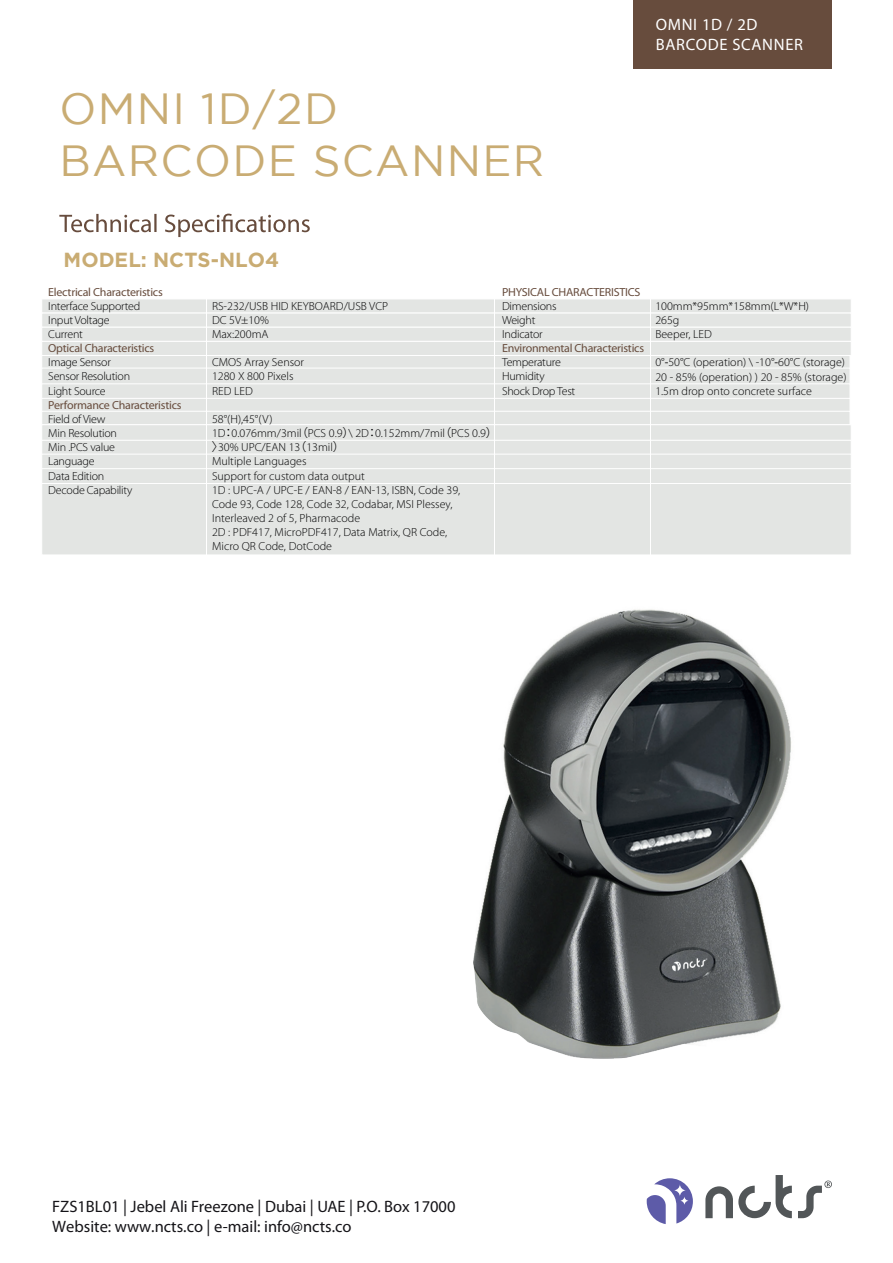
<style>
.page{position:relative;width:893px;height:1263px;background:#fff}
.page>*{position:absolute;margin:0;border:0;box-sizing:border-box;transform-origin:0 0}
.t1{font:43.5px/52.2px "Gotham";letter-spacing:.03em;color:#c9ac73}
.t2{font:700 20.4px "Gotham";color:#c9ac73}
.t3{font:16.5px/19.8px "Myriad Pro";color:#151418}
.t4{font:16.5px "Myriad Pro";letter-spacing:.04em;color:#fff}
.t5{font:300 11.7px/14.1px "Myriad Pro";color:#000001}
.t6{font:300 11.7px/14.1px "Myriad Pro";letter-spacing:-.02em;color:#000001}
.t7{font:11.7px "Myriad Pro";letter-spacing:-.02em;color:#674c3d}
.s1{font-family:"Koz Go Pr 6 N";font-weight:400}
.s2{font-weight:400}
</style>
<div class="page">
<svg style="left:705px;top:1175px;width:87px;height:43px"></svg>
<svg style="left:647px;top:1178px;width:46px;height:46px"></svg>
<svg style="left:798px;top:1180px;width:34px;height:38px"></svg>
<div style="left:41px;top:298px;width:810px;height:15px;background:#e3e5e3;border:1px solid #fff"></div>
<div style="left:41px;top:284px;width:810px;height:15px;background:#fff"></div>
<div style="left:41px;top:313px;width:810px;height:14px;background:#e3e5e3;border:1px solid #fff"></div>
<div style="left:41px;top:327px;width:810px;height:15px;background:#e3e5e3;border:1px solid #fff"></div>
<div style="left:41px;top:341px;width:810px;height:15px;background:#e3e5e3;border:1px solid #fff"></div>
<div style="left:41px;top:355px;width:809px;height:17px;background:#e3e5e3;border:1px solid #fff"></div>
<div style="left:41px;top:368px;width:809px;height:17px;background:#e3e5e3;border:1px solid #fff"></div>
<div style="left:41px;top:384px;width:809px;height:18px;background:#e3e5e3"></div>
<div style="left:41px;top:398px;width:809px;height:14px;background:#e3e5e3;border:1px solid #fff"></div>
<div style="left:41px;top:411px;width:809px;height:14px;background:#e3e5e3;border:1px solid #fff"></div>
<div style="left:41px;top:424px;width:810px;height:17px;background:#e3e5e3;border:1px solid #fff"></div>
<div style="left:41px;top:440px;width:810px;height:16px;background:#e3e5e3;border:1px solid #fff"></div>
<div style="left:41px;top:454px;width:810px;height:16px;background:#e3e5e3;border:1px solid #fff"></div>
<div style="left:41px;top:468px;width:810px;height:17px;background:#e3e5e3;border:1px solid #fff"></div>
<div style="left:41px;top:483px;width:810px;height:72px;background:#e3e5e3;border:1px solid #fff"></div>
<hr style="left:206px;top:299px;width:1px;height:273px;background:#fff">
<hr style="left:494px;top:299px;width:1px;height:273px;background:#fff">
<hr style="left:650px;top:299px;width:1px;height:273px;background:#fff">
<svg style="left:59px;top:214px;width:251px;height:23px"></svg>
<div style="left:633px;top:0;width:199px;height:69px;background:#674c3d"></div>
<img style="left:474px;top:609px;width:318px;height:450px">
<h1 class="t1" style="left:59px;top:82px;width:487px">OMNI 1D/2D<br>BARCODE SCANNER</h1>
<h3 class="t4" style="left:656px;top:15px;width:103px">OMNI 1D / 2D</h3>
<h3 class="t4" style="left:656px;top:34px;width:149px">BARCODE SCANNER</h3>
<h2 class="t2" style="left:64px;top:246px;width:217px">MODEL: NCTS-NLO4</h2>
<p class="t7" style="left:48px;top:284px;width:116px">Electrical Characteristics</p>
<p class="t6" style="left:48px;top:299px;width:94px">Interface Supported<br>Input Voltage<br>Current</p>
<p class="t7" style="left:48px;top:341px;width:108px">Optical Characteristics</p>
<p class="t6" style="left:48px;top:356px;width:83px">Image Sensor<br>Sensor Resolution<br>Light Source</p>
<p class="t7" style="left:48px;top:398px;width:135px">Performance Characteristics</p>
<p class="t6" style="left:48px;top:412px;width:86px">Field of View<br>Min Resolution<br>Min .PCS value<br>Language<br>Data Edition<br>Decode Capability</p>
<p class="t5" style="left:212px;top:299px;width:178px">RS-232/USB HID KEYBOARD/USB VCP<br>DC 5V±10%<br>Max:200mA</p>
<p class="t5" style="left:212px;top:356px;width:94px">CMOS Array Sensor<br>1280 X 800 Pixels<br>RED LED</p>
<p class="t5" style="left:212px;top:412px;width:287px">58°(H),45°(V)<br>1D<span class="s1">：</span>0.076mm/3mil<span class="s1">（</span>PCS 0.9<span class="s1">）</span>\ 2D<span class="s1">：</span>0.152mm/7mil<span class="s1">（</span>PCS 0.9<span class="s1">）〉</span>30% UPC/EAN 13<span class="s1">（</span>13mil<span class="s1">）<br></span>Multiple Languages<br>Support for custom data output<br>1D : UPC-A / UPC-E / EAN-8 / EAN-13, ISBN, Code 39,<br>Code 93, Code 128, Code 32, Codabar, MSI Plessey, Interleaved 2 of 5, Pharmacode<br>2D : PDF417, MicroPDF417, Data Matrix, QR Code,<br>Micro QR Code, DotCode</p>
<p class="t7" style="left:502px;top:284px;width:140px">PHYSICAL CHARACTERISTICS</p>
<p class="t6" style="left:502px;top:299px;width:56px">Dimensions<br>Weight<br>Indicator</p>
<p class="t7" style="left:502px;top:341px;width:144px">Environmental Characteristics</p>
<p class="t6" style="left:502px;top:356px;width:75px">Temperature<br>Humidity<br>Shock Drop Test</p>
<p class="t5" style="left:655px;top:299px;width:155px">100mm*95mm*158mm(L*W*H)<br>265g<br>Beeper, LED</p>
<p class="t5" style="left:655px;top:356px;width:193px">0°<span class="s2">-</span>50°C (operation) \ -10°<span class="s2">-</span>60°C (storage)<br>20 - 85% (operation) ) 20 - 85% (storage)<br>1.5m drop onto concrete surface</p>
<h3 class="t3" style="left:52px;top:1197px;width:405px">FZS1BL01 | Jebel Ali Freezone | Dubai | UAE | P.O. Box 17000<br>Website: www.ncts.co | e-mail: info@ncts.co</h3>
</div>
